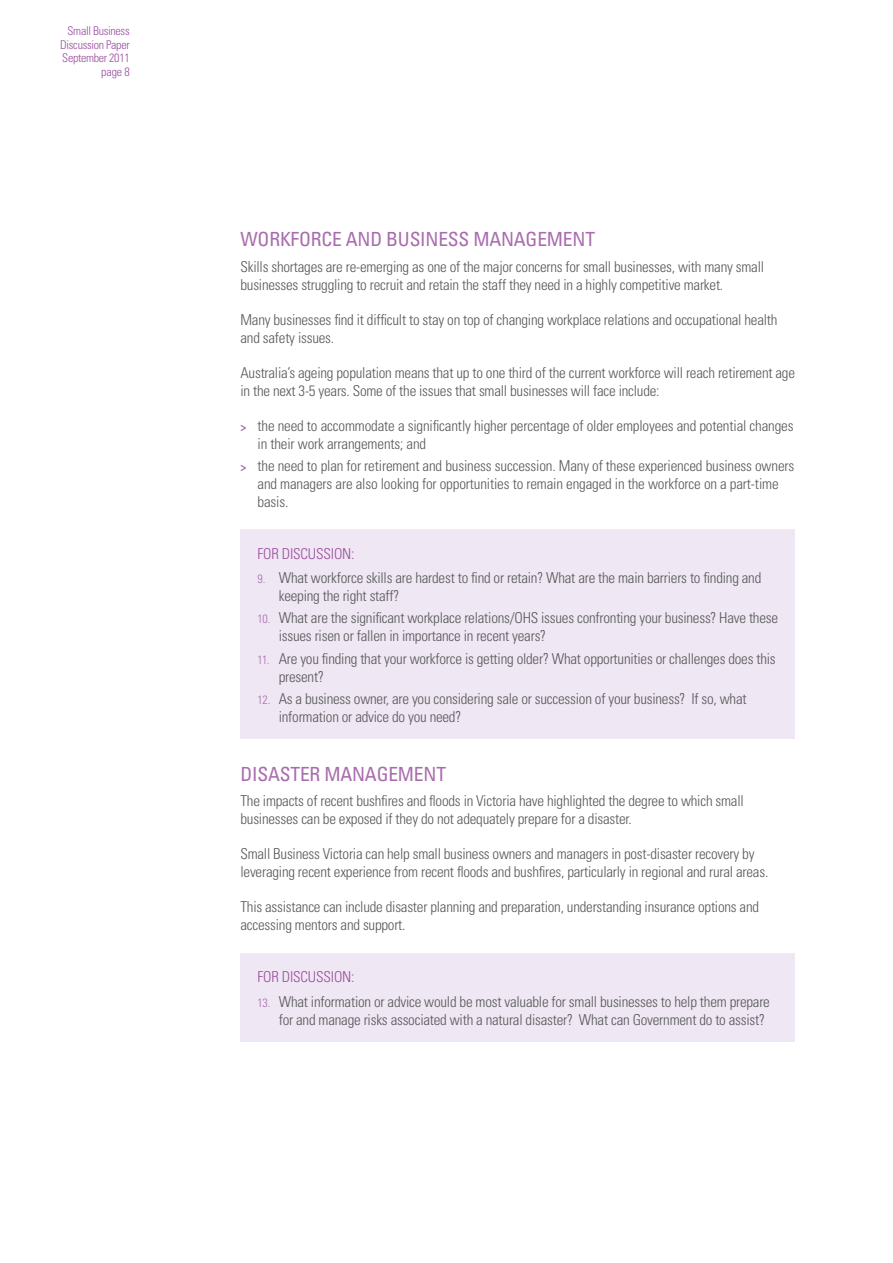
<style>
.page{position:relative;width:893px;height:1263px;background:#fff}
.page>*{position:absolute;margin:0;border:0;box-sizing:border-box;transform-origin:0 0}
.t1{font:condensed 19.5px "Univers";letter-spacing:-.01em;color:#a96dae}
.t2{font:300 condensed 15px/18px "Univers";letter-spacing:-.015em;color:#58595b}
.t3{font:300 condensed 15px "Univers";color:#9a4e9e}
.t4{font:300 condensed 12px/13.5px "Univers";letter-spacing:-.025em;color:#9a4e9e;text-align:right}
.s1{font-weight:700;font-size:12px;color:#a96dae}
.s2{font-size:12px;color:#a96dae}
</style>
<div class="page">
<div style="left:240px;top:530px;width:555px;height:209px;background:#efe7f3"></div>
<div style="left:240px;top:953px;width:555px;height:89px;background:#efe7f3"></div>
<p class="t4" style="left:60px;top:24px;width:71px">Small Business<br>Discussion Paper<br>September 2011 page 8</p>
<h1 class="t1" style="left:240px;top:227px;width:70px">WOR KFORCE</h1>
<h1 class="t1" style="left:346px;top:227px;width:63px">AND BUSINESS</h1>
<h1 class="t1" style="left:473px;top:227px;width:77px">MANAGEMENT</h1>
<p class="t2" style="left:240px;top:257px;width:525px">Skills shortages are re-emerging as one of the major concerns for small businesses, with many small businesses struggling to recruit and retain the staff they need in a highly competitive market.</p>
<p class="t2" style="left:240px;top:310px;width:538px">Many businesses find it difficult to stay on top of changing workplace relations and occupational health and safety issues.</p>
<p class="t2" style="left:240px;top:363px;width:556px">Australia’s ageing population means that up to one third of the current workforce will reach retirement age in the next 3-5 years. Some of the issues that small businesses will face include:</p>
<p class="t2" style="left:257px;top:416px;width:538px;text-indent:-17px"><span class="s1">&gt;</span> the need to accommodate a significantly higher percentage of older employees and potential changes in their work arrangements; and</p>
<p class="t2" style="left:257px;top:456px;width:538px;text-indent:-17px"><span class="s1">&gt;</span> the need to plan for retirement and business succession. Many of these experienced business owners and managers are also looking for opportunities to remain engaged in the workforce on a part-time basis.</p>
<p class="t3" style="left:257px;top:544px;width:33px">For discussion</p>
<p class="t3" style="left:351px;top:544px;width:5px">:</p>
<p class="t2" style="left:279px;top:569px;width:484px;text-indent:-21px"><span class="s2">9.</span> What workforce skills are hardest to find or retain? What are the main barriers to finding and keeping the right staff?</p>
<p class="t2" style="left:279px;top:609px;width:501px;text-indent:-21px"><span class="s2">10.</span> What are the significant workplace relations/OHS issues confronting your business? Have these issues risen or fallen in importance in recent years?</p>
<p class="t2" style="left:279px;top:649px;width:498px;text-indent:-21px"><span class="s2">11.</span> Are you finding that your workforce is getting older? What opportunities or challenges does this present?</p>
<p class="t2" style="left:279px;top:690px;width:469px;text-indent:-21px"><span class="s2">12.</span> As a business owner, are you considering sale or succession of your business? If so, what information or advice do you need?</p>
<h1 class="t1" style="left:240px;top:762px;width:11px">DISASTER</h1>
<h1 class="t1" style="left:324px;top:762px;width:77px">MANAGEMENT</h1>
<p class="t2" style="left:240px;top:792px;width:505px">The impacts of recent bushfires and floods in Victoria have highlighted the degree to which small businesses can be exposed if they do not adequately prepare for a disaster.</p>
<p class="t2" style="left:240px;top:845px;width:529px">Small Business Victoria can help small business owners and managers in post-disaster recovery by leveraging recent experience from recent floods and bushfires, particularly in regional and rural areas.</p>
<p class="t2" style="left:240px;top:898px;width:520px">This assistance can include disaster planning and preparation, understanding insurance options and accessing mentors and support.</p>
<p class="t3" style="left:257px;top:968px;width:33px">For discussion</p>
<p class="t3" style="left:351px;top:968px;width:5px">:</p>
<p class="t2" style="left:279px;top:992px;width:493px;text-indent:-21px"><span class="s2">13.</span> What information or advice would be most valuable for small businesses to help them prepare for and manage risks associated with a natural disaster? What can Government do to assist?</p>
</div>
